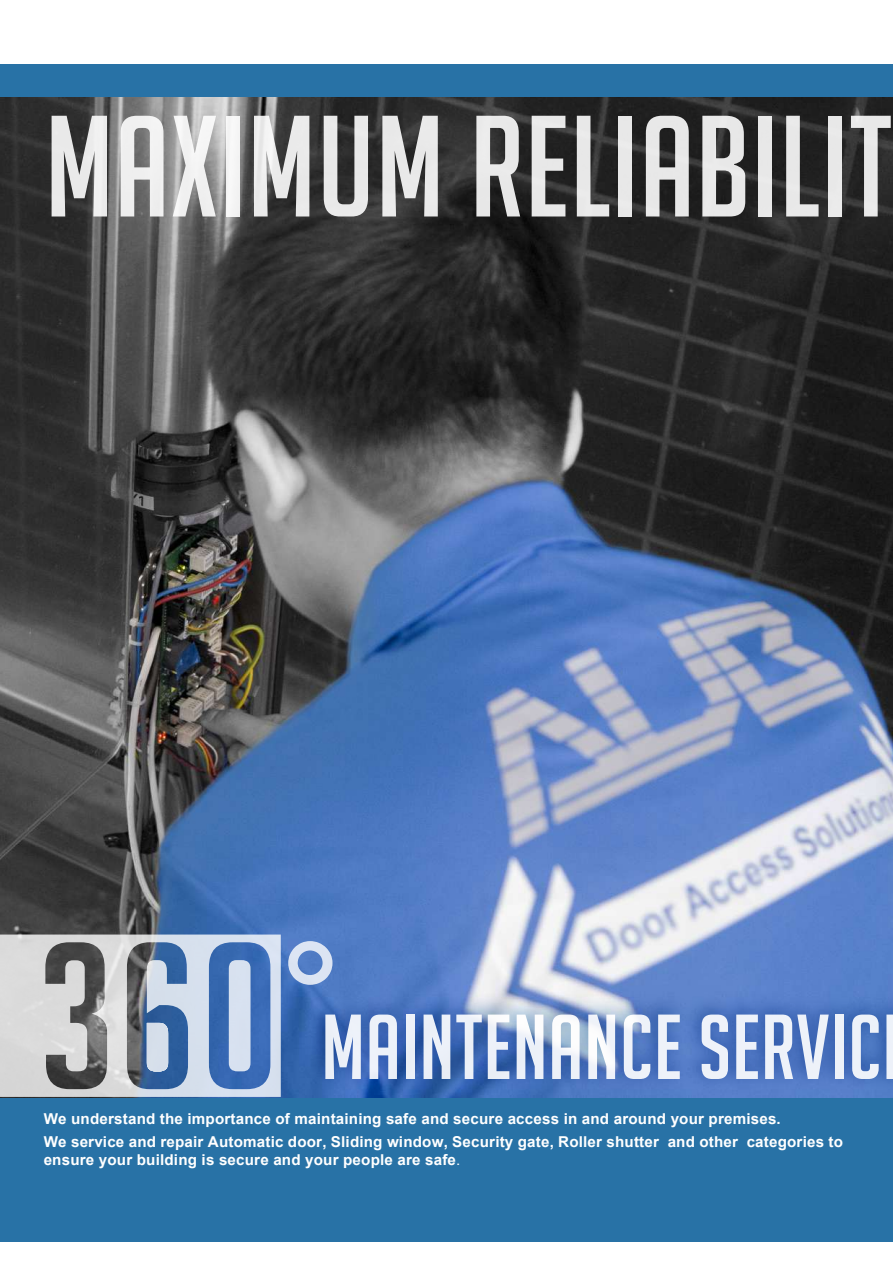
<style>
.page{position:relative;width:893px;height:1263px;background:#fff}
.page>*{position:absolute;margin:0;border:0;box-sizing:border-box;transform-origin:0 0}
.t1{font:140.25px "Big Noodle Titling";letter-spacing:.01em;color:#fff}
.t2{font:89.7px "Big Noodle Titling";letter-spacing:.01em;color:#fff}
.t3{font:700 15px/22.8px "Arial";letter-spacing:.01em;color:#fff}
.s1{font-weight:400}
</style>
<div class="page">
<div style="left:0;top:64px;width:893px;height:1178px;background:#2872a6"></div>
<img style="left:0;top:98px;width:893px;height:999px">
<img style="left:295px;top:975px;width:598px;height:123px">
<svg style="left:288px;top:941px;width:44px;height:44px;background:#9ab3dd"></svg>
<svg style="left:0;top:934px;width:281px;height:163px;background:#9facbf"></svg>
<h1 class="t1" style="left:45px;top:91px;width:848px">MAXIMUM RELIABILIT</h1>
<h2 class="t2" style="left:321px;top:999px;width:562px">MAINTENANCE SERVIC</h2>
<p class="t3" style="left:44px;top:1108px;width:801px">We understand the importance of maintaining safe and secure access in and around your premises.<br>We service and repair Automatic door, Sliding window, Security gate, Roller shutter and other categories to</p>
<p class="t3" style="left:44px;top:1148px;width:418px">ensure your building is secure and your people are safe<span class="s1">.</span></p>
</div>
